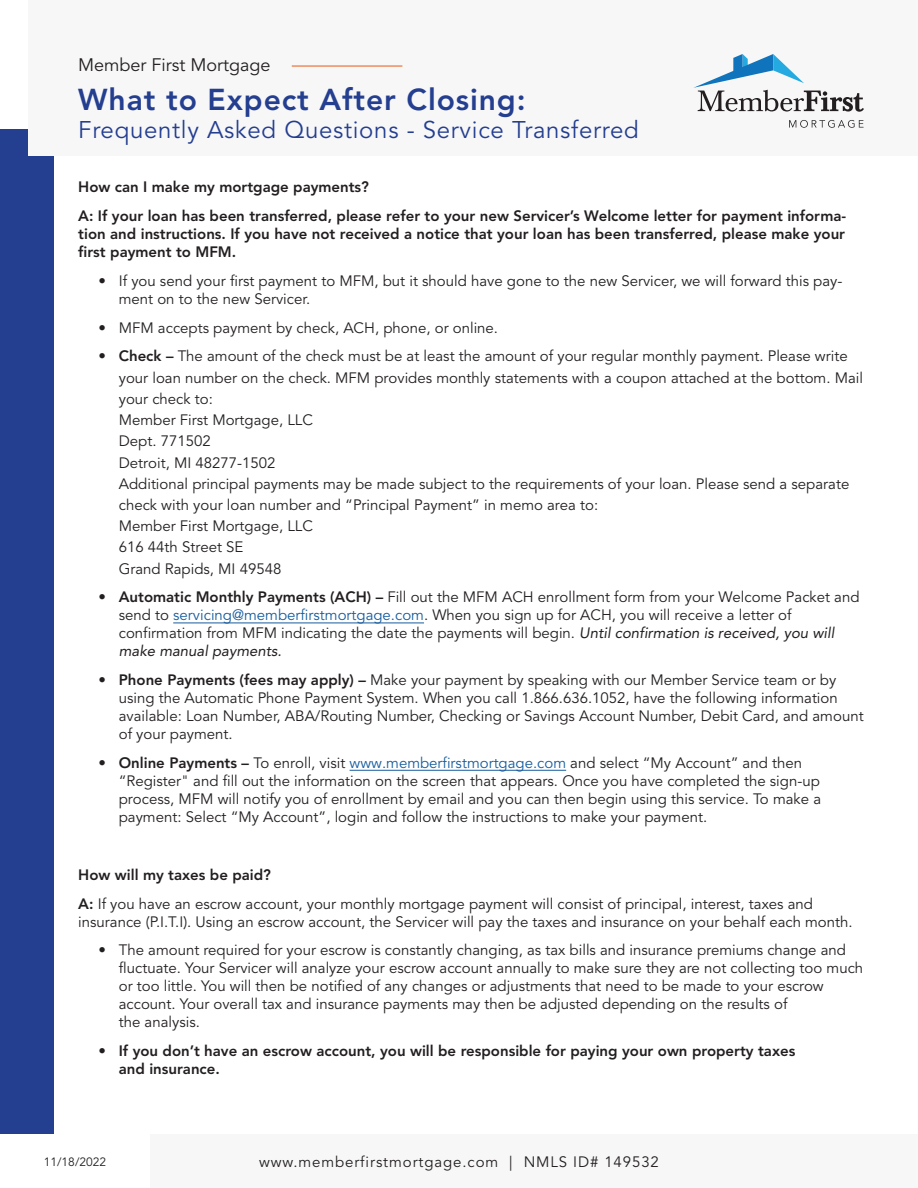
<style>
.page{position:relative;width:918px;height:1188px;background:#fff}
.page>*{position:absolute;margin:0;border:0;box-sizing:border-box;transform-origin:0 0}
.Document_Headline{font:800 30px "Avenir LT Std";letter-spacing:.03em;color:#243e90}
.Document_Headline-2{font:24px "Avenir LT Std";letter-spacing:.03em;color:#243e90}
.Company_Name{font:18px "Avenir LT Std";color:#231f20}
.Footer_Text{font:15px/18px "Avenir LT Std";color:#231f20}
.t1{font:800 15px/18px "Avenir LT Std";color:#231f20;text-align:justify}
.Footer_Text-2{font:15px "Avenir LT Std";letter-spacing:.06em;color:#231f20}
.Updated_Date{font:12px "Avenir LT Std";color:#231f20}
.s1{font-weight:800}
.s2{color:#175d9e}
.s3{font-style:italic}
</style>
<div class="page">
<div style="left:150px;top:1134px;width:768px;height:54px;background:#f7f7f7"></div>
<div style="left:0;top:130px;width:54px;height:1004px;background:#243e90"></div>
<div style="left:28px;top:0;width:890px;height:155px;background:#f7f7f7"></div>
<svg style="left:694px;top:54px;width:170px;height:58px"></svg>
<svg style="left:789px;top:120px;width:75px;height:8px"></svg>
<hr style="left:292px;top:65px;width:110px;height:2px;background:#ec7c45">
<hr style="left:173px;top:623px;width:251px;height:1px;background:#175d9e">
<hr style="left:350px;top:770px;width:216px;height:1px;background:#175d9e">
<p class="Company_Name" style="left:78px;top:55px;width:194px">Member First Mortgage</p>
<p class="Document_Headline" style="left:78px;top:82px;width:449px">What to Expect After Closing:</p>
<p class="Document_Headline-2" style="left:78px;top:116px;width:562px">Frequently Asked Questions - Service Transferred</p>
<p class="t1" style="left:78px;top:178px;width:292px">How can I make my mortgage payments?</p>
<p class="t1" style="left:78px;top:207px;width:769px">A: If your loan has been transferred, please refer to your new Servicer’s Welcome letter for payment informa&shy;tion and instructions. If you have not received a notice that your loan has been transferred, please make your first payment to MFM.</p>
<p class="Footer_Text" style="left:119px;top:272px;width:725px;text-indent:-20px"><span class="s1">•</span> If you send your first payment to MFM, but it should have gone to the new Servicer, we will forward this pay&shy;ment on to the new Servicer.</p>
<p class="Footer_Text" style="left:99px;top:319px;width:401px"><span class="s1">•</span> MFM accepts payment by check, ACH, phone, or online.</p>
<p class="Footer_Text" style="left:119px;top:346px;width:746px;line-height:21.3px;text-indent:-20px"><span class="s1">• Check –</span> The amount of the check must be at least the amount of your regular monthly payment. Please write your loan number on the check. MFM provides monthly statements with a coupon attached at the bottom. Mail your check to:<br>Member First Mortgage, LLC<br>Dept. 771502<br>Detroit, MI 48277-1502<br>Additional principal payments may be made subject to the requirements of your loan. Please send a separate check with your loan number and “Principal Payment” in memo area to:<br>Member First Mortgage, LLC<br>616 44th Street SE<br>Grand Rapids, MI 49548</p>
<p class="Footer_Text" style="left:119px;top:589px;width:742px;text-indent:-20px"><span class="s1">• Automatic Monthly Payments (ACH) –</span> Fill out the MFM ACH enrollment form from your Welcome Packet and send to <span class="s2">servicing@memberfirstmortgage.com</span>. When you sign up for ACH, you will receive a letter of confirmation from MFM indicating the date the payments will begin. <span class="s3">Until confirmation is received, you will make manual payments.</span></p>
<p class="Footer_Text" style="left:119px;top:671px;width:746px;text-indent:-20px"><span class="s1">• Phone Payments (fees may apply) –</span> Make your payment by speaking with our Member Service team or by using the Automatic Phone Payment System. When you call 1.866.636.1052, have the following information available: Loan Number, ABA/Routing Number, Checking or Savings Account Number, Debit Card, and amount of your payment.</p>
<p class="Footer_Text" style="left:119px;top:754px;width:704px;text-indent:-20px"><span class="s1">• Online Payments –</span> To enroll, visit <span class="s2">www.memberfirstmortgage.com</span> and select “My Account” and then “Register" and fill out the information on the screen that appears. Once you have completed the sign-up process, MFM will notify you of enrollment by email and you can then begin using this service. To make a payment: Select “My Account”, login and follow the instructions to make your payment.</p>
<p class="t1" style="left:78px;top:866px;width:194px">How will my taxes be paid?</p>
<p class="Footer_Text" style="left:78px;top:895px;width:776px"><span class="s1">A:</span> If you have an escrow account, your monthly mortgage payment will consist of principal, interest, taxes and insurance (P.I.T.I). Using an escrow account, the Servicer will pay the taxes and insurance on your behalf each month.</p>
<p class="Footer_Text" style="left:119px;top:942px;width:746px;text-indent:-20px">• The amount required for your escrow is constantly changing, as tax bills and insurance premiums change and fluctuate. Your Servicer will analyze your escrow account annually to make sure they are not collecting too much or too little. You will then be notified of any changes or adjustments that need to be made to your escrow account. Your overall tax and insurance payments may then be adjusted depending on the results of<br>the analysis.</p>
<p class="t1" style="left:119px;top:1042px;width:678px;text-indent:-20px">• If you don’t have an escrow account, you will be responsible for paying your own property taxes and insurance.</p>
<p class="Updated_Date" style="left:44px;top:1154px;width:64px">11/18/2022</p>
<p class="Footer_Text-2" style="left:259px;top:1153px;width:401px">www.memberfirstmortgage.com | NMLS ID# 149532</p>
</div>
